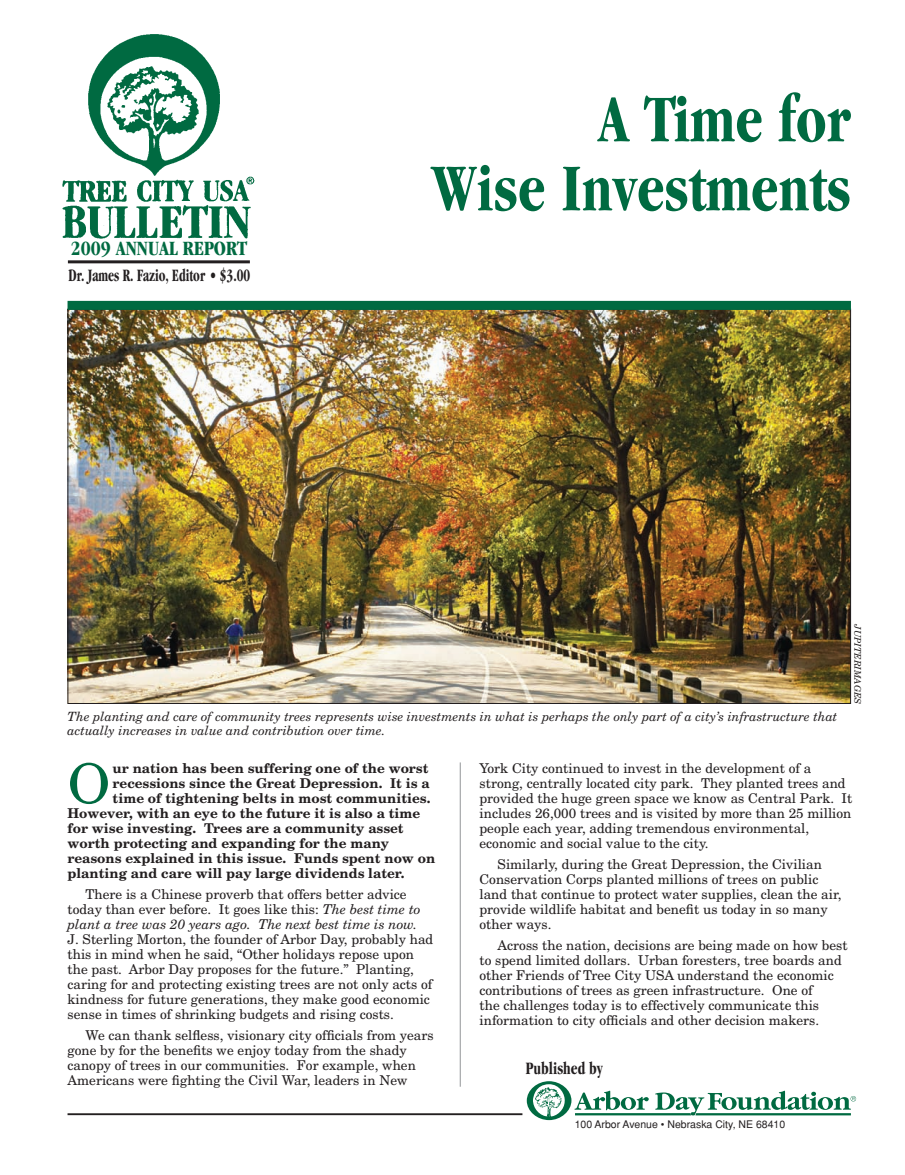
<style>
.page{position:relative;width:905px;height:1175px;background:#fff}
.page>*{position:absolute;margin:0;border:0;box-sizing:border-box;transform-origin:0 0}
.t1{font:700 condensed 69px/69px "Garamond";color:#006a41;text-align:right;scale:.9 1}
.t2{font:55.05px "New Century Schlbk";color:#006a41}
.t3{font:700 condensed 21px "Garamond";color:#006a41;scale:.95 1}
.t4{font:700 condensed 18px "Garamond";color:#231f20;scale:.75 1}
.t5{font:700 condensed 18px "Garamond";color:#231f20;scale:.85 1}
.t6{font:13.5px/15px "New Century Schlbk";color:#231f20}
.t7{font:700 13.5px "New Century Schlbk";color:#231f20}
.t8{font:italic 12.75px/13.5px "New Century Schlbk";color:#231f20}
.t9{font:10.5px "Helvetica";color:#231f20}
.t10{font:italic 9px "New Century Schlbk";color:#231f20}
.s1{font-style:italic}
</style>
<div class="page">
<img style="left:63px;top:34px;width:192px;height:204px">
<hr style="left:68px;top:1113px;width:454px;height:2px;background:#231f20">
<hr style="left:68px;top:260px;width:182px;height:3px;background:#231f20">
<img style="left:69px;top:311px;width:780px;height:391px">
<hr style="left:460px;top:762px;width:1px;height:324px;background:#939598">
<div style="left:68px;top:301px;width:782px;height:9px;background:#006a41"></div>
<svg style="left:527px;top:1081px;width:329px;height:39px"></svg>
<h3 class="t3" style="left:71px;top:237px;width:187px">2009 ANNUAL REPORT</h3>
<h3 class="t4" style="left:69px;top:265px;width:244px">Dr. James R. Fazio, Editor • $3.00</h3>
<h1 class="t1" style="left:431px;top:84px;width:467px">A Time for<br>Wise Investments</h1>
<p class="t10" style="left:863px;top:624px;width:81px;rotate:90deg">JUPITERIMAGES</p>
<p class="t8" style="left:68px;top:710px;width:771px">The planting and care of community trees represents wise investments in what is perhaps the only part of a city’s infrastructure that actually increases in value and contribution over time.</p>
<h2 class="t2" style="left:68px;top:750px;width:44px">O</h2>
<p class="t7" style="left:113px;top:760px;width:317px">ur nation has been suffering one of the worst</p>
<p class="t7" style="left:113px;top:775px;width:318px">recessions since the Great Depression. It is a</p>
<p class="t7" style="left:113px;top:790px;width:319px">time of tightening belts in most communities.</p>
<p class="t7" style="left:67px;top:805px;width:354px">However, with an eye to the future it is also a time</p>
<p class="t7" style="left:67px;top:820px;width:337px">for wise investing. Trees are a community asset</p>
<p class="t7" style="left:67px;top:835px;width:323px">worth protecting and expanding for the many</p>
<p class="t7" style="left:67px;top:850px;width:369px">reasons explained in this issue. Funds spent now on</p>
<p class="t7" style="left:67px;top:865px;width:338px">planting and care will pay large dividends later.</p>
<p class="t6" style="left:67px;top:887px;width:354px;text-align:center">There is a Chinese proverb that offers better advice today than ever before. It goes like this: <span class="s1">The best time to plant a tree was 20 years ago. The next best time is now.</span></p>
<p class="t6" style="left:67px;top:932px;width:367px">J. Sterling Morton, the founder of Arbor Day, probably had this in mind when he said, “Other holidays repose upon the past. Arbor Day proposes for the future.” Planting, caring for and protecting existing trees are not only acts of kindness for future generations, they make good economic sense in times of shrinking budgets and rising costs.</p>
<p class="t6" style="left:67px;top:1028px;width:368px;text-indent:18px">We can thank selfless, visionary city officials from years gone by for the benefits we enjoy today from the shady canopy of trees in our communities. For example, when Americans were fighting the Civil War, leaders in New</p>
<p class="t6" style="left:479px;top:761px;width:374px">York City continued to invest in the development of a strong, centrally located city park. They planted trees and provided the huge green space we know as Central Park. It includes 26,000 trees and is visited by more than 25 million people each year, adding tremendous environmental, economic and social value to the city.</p>
<p class="t6" style="left:479px;top:857px;width:364px;text-indent:18px">Similarly, during the Great Depression, the Civilian Conservation Corps planted millions of trees on public land that continue to protect water supplies, clean the air, provide wildlife habitat and benefit us today in so many other ways.</p>
<p class="t6" style="left:479px;top:938px;width:370px;text-indent:18px">Across the nation, decisions are being made on how best to spend limited dollars. Urban foresters, tree boards and other Friends of Tree City USA understand the economic contributions of trees as green infrastructure. One of<br>the challenges today is to effectively communicate this information to city officials and other decision makers.</p>
<h3 class="t5" style="left:526px;top:1058px;width:92px">Published by</h3>
<p class="t9" style="left:574px;top:1118px;width:212px">100 Arbor Avenue • Nebraska City, NE 68410</p>
</div>
